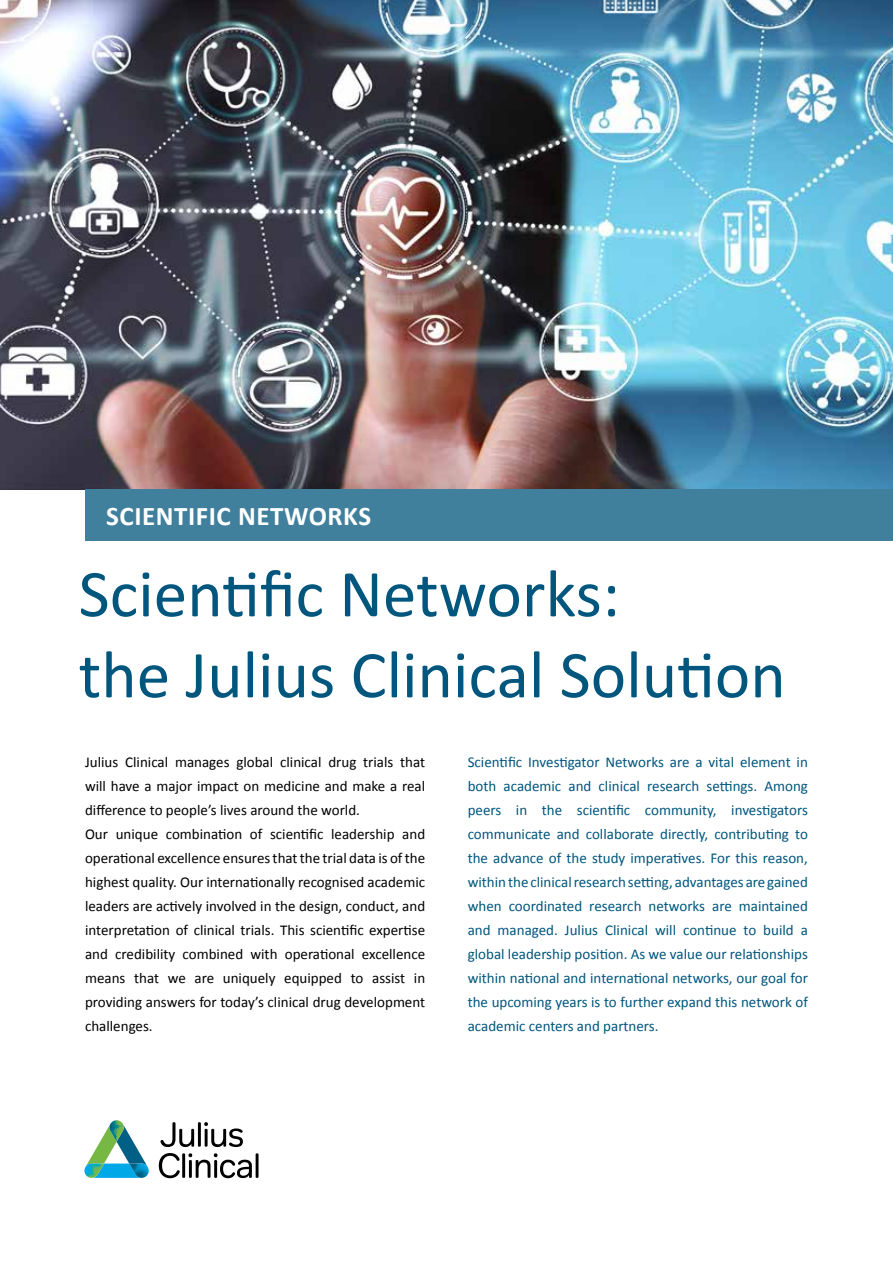
<style>
.page{position:relative;width:893px;height:1263px;background:#fff}
.page>*{position:absolute;margin:0;border:0;box-sizing:border-box;transform-origin:0 0}
.t1{font:67.5px/81px "Calibri";color:#00567d}
.t2{font:700 27px "Calibri";letter-spacing:.02em;color:#fff}
.t3{font:15px/24px "Calibri";color:#00567d;text-align:justify}
.t4{font:15px/24px "Calibri";color:#000}
</style>
<div class="page">
<img style="left:0;top:0;width:893px;height:489px">
<div style="left:85px;top:489px;width:808px;height:51px;background:#40809d"></div>
<svg style="left:161px;top:1122px;width:82px;height:25px"></svg>
<svg style="left:159px;top:1153px;width:100px;height:25px"></svg>
<svg style="left:84px;top:1120px;width:65px;height:58px"></svg>
<h2 class="t2" style="left:106px;top:499px;width:266px">SCIENTIFIC NETWORKS</h2>
<h1 class="t1" style="left:79px;top:550px;width:709px">Scientific Networks:<br>the Julius Clinical Solution</h1>
<p class="t4" style="left:85px;top:749px;width:342px">Julius Clinical manages global clinical drug trials that will have a major impact on medicine and make a real difference to people’s lives around the world.<br>Our unique combination of scientific leadership and operational excellence ensures that the trial data is of the highest quality. Our internationally recognised academic leaders are actively involved in the design, conduct, and interpretation of clinical trials. This scientific expertise and credibility combined with operational excellence means that we are uniquely equipped to assist in providing answers for today’s clinical drug development challenges.</p>
<p class="t3" style="left:468px;top:749px;width:342px">Scientific Investigator Networks are a vital element in both academic and clinical research settings. Among peers in the scientific community, investigators communicate and collaborate directly, contributing to the advance of the study imperatives. For this reason, within the clinical research setting, advantages are gained when coordinated research networks are maintained and managed. Julius Clinical will continue to build a global leadership position. As we value our relationships within national and international networks, our goal for the upcoming years is to further expand this network of academic centers and partners.</p>
</div>
